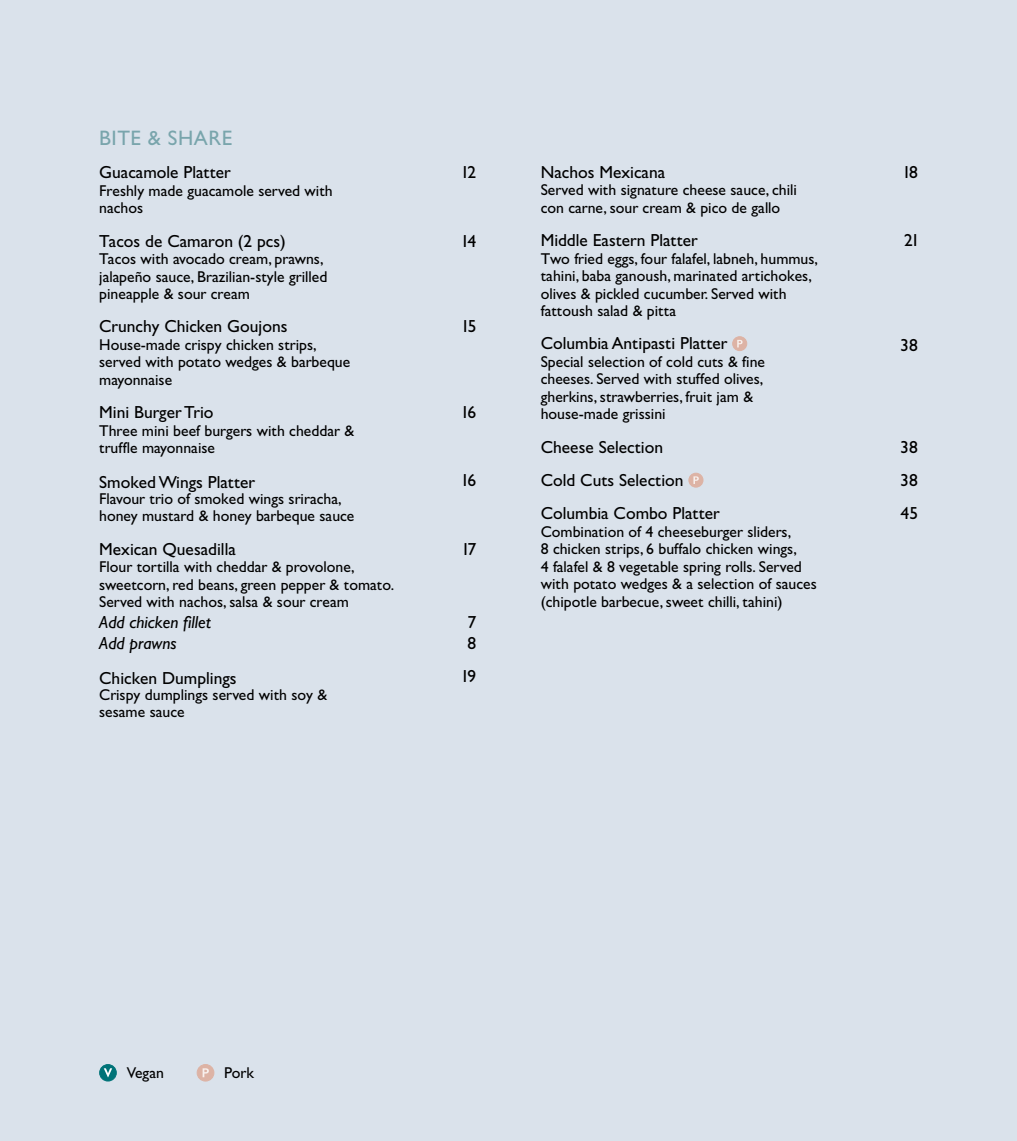
<style>
.page{position:relative;width:1017px;height:1141px;background:#dae2eb}
.page>*{position:absolute;margin:0;border:0;box-sizing:border-box;transform-origin:0 0}
.t1{font:21px "Gill Sans Hel";letter-spacing:.025em;color:#79a5ac}
.t2{font:17.5px "Gill Sans Hel";color:#000}
.t3{font:italic 17.5px "Gill Sans Hel";color:#000}
.t4{font:15.75px/17.5px "Gill Sans Hel";color:#000}
.s1{font-family:"Gill Sans MT Pro Cyr";font-weight:500}
</style>
<div class="page">
<div style="left:733px;top:337px;width:14px;height:14px;background:#ddb3a5;border-radius:50%"></div>
<div style="left:732px;top:336px;width:15px;height:15px;border:1px solid #ddb3a5;border-radius:50%"></div>
<svg style="left:737px;top:340px;width:6px;height:7px"></svg>
<div style="left:689px;top:473px;width:14px;height:14px;background:#ddb3a5;border-radius:50%"></div>
<div style="left:688px;top:473px;width:15px;height:15px;border:1px solid #ddb3a5;border-radius:50%"></div>
<svg style="left:693px;top:476px;width:6px;height:8px"></svg>
<div style="left:197px;top:1064px;width:17px;height:17px;background:#ddb3a5;border-radius:50%"></div>
<div style="left:197px;top:1064px;width:17px;height:17px;border:1px solid #ddb3a5;border-radius:50%"></div>
<svg style="left:203px;top:1068px;width:6px;height:9px"></svg>
<div style="left:100px;top:1065px;width:16px;height:16px;background:#007378;border-radius:50%"></div>
<div style="left:99px;top:1064px;width:18px;height:17px;border:1px solid #007378;border-radius:50%"></div>
<svg style="left:104px;top:1068px;width:8px;height:9px"></svg>
<h1 class="t1" style="left:99px;top:127px;width:134px">BITE &amp; SHARE</h1>
<p class="t2" style="left:99px;top:164px;width:133px">Guacamole Platter</p>
<p class="t2" style="left:462px;top:164px;width:15px">12</p>
<p class="t4" style="left:99px;top:182px;width:235px">Freshly made guacamole served with nachos</p>
<p class="t2" style="left:99px;top:232px;width:188px">Tacos de Camaron (2 pcs)</p>
<p class="t2" style="left:462px;top:232px;width:15px">14</p>
<p class="t4" style="left:99px;top:251px;width:230px">Tacos with avocado cream, prawns, jalape<span class="s1">ñ</span>o sauce, Brazilian-style grilled pineapple &amp; sour cream</p>
<p class="t2" style="left:99px;top:318px;width:190px">Crunchy Chicken Goujons</p>
<p class="t2" style="left:463px;top:318px;width:15px">15</p>
<p class="t4" style="left:99px;top:336px;width:253px">House-made crispy chicken strips, served with potato wedges &amp; barbeque mayonnaise</p>
<p class="t2" style="left:99px;top:403px;width:116px">Mini Burger Trio</p>
<p class="t2" style="left:462px;top:403px;width:15px">16</p>
<p class="t4" style="left:99px;top:422px;width:256px">Three mini beef burgers with cheddar &amp; truffle mayonnaise</p>
<p class="t2" style="left:99px;top:473px;width:157px">Smoked Wings Platter</p>
<p class="t2" style="left:462px;top:472px;width:15px">16</p>
<p class="t4" style="left:99px;top:490px;width:257px">Flavour trio of smoked wings sriracha, honey mustard &amp; honey barbeque sauce</p>
<p class="t2" style="left:99px;top:540px;width:138px">Mexican Quesadilla</p>
<p class="t2" style="left:463px;top:540px;width:15px">17</p>
<p class="t4" style="left:99px;top:559px;width:296px">Flour tortilla with cheddar &amp; provolone, sweetcorn, red beans, green pepper &amp; tomato.<br>Served with nachos, salsa &amp; sour cream</p>
<p class="t3" style="left:99px;top:613px;width:113px">Add chicken fillet</p>
<p class="t2" style="left:468px;top:613px;width:10px">7</p>
<p class="t3" style="left:99px;top:634px;width:79px">Add prawns</p>
<p class="t2" style="left:467px;top:634px;width:10px">8</p>
<p class="t2" style="left:99px;top:669px;width:139px">Chicken Dumplings</p>
<p class="t2" style="left:462px;top:668px;width:15px">19</p>
<p class="t4" style="left:99px;top:686px;width:230px">Crispy dumplings served with soy &amp; sesame sauce</p>
<p class="t2" style="left:541px;top:163px;width:126px">Nachos Mexicana</p>
<p class="t2" style="left:904px;top:163px;width:15px">18</p>
<p class="t4" style="left:541px;top:182px;width:258px">Served with signature cheese sauce, chili con carne, sour cream &amp; pico de gallo</p>
<p class="t2" style="left:541px;top:231px;width:158px">Middle Eastern Platter</p>
<p class="t2" style="left:904px;top:231px;width:15px">21</p>
<p class="t4" style="left:541px;top:250px;width:279px">Two fried eggs, four falafel, labneh, hummus, tahini, baba ganoush, marinated artichokes, olives &amp; pickled cucumber. Served with fattoush salad &amp; pitta</p>
<p class="t2" style="left:541px;top:334px;width:188px">Columbia Antipasti Platter</p>
<p class="t2" style="left:901px;top:336px;width:19px">38</p>
<p class="t4" style="left:541px;top:353px;width:226px">Special selection of cold cuts &amp; fine cheeses. Served with stuffed olives, gherkins, strawberries, fruit jam &amp; house-made grissini</p>
<p class="t2" style="left:541px;top:438px;width:124px">Cheese Selection</p>
<p class="t2" style="left:901px;top:438px;width:19px">38</p>
<p class="t2" style="left:541px;top:471px;width:144px">Cold Cuts Selection</p>
<p class="t2" style="left:901px;top:471px;width:19px">38</p>
<p class="t2" style="left:541px;top:504px;width:180px">Columbia Combo Platter</p>
<p class="t2" style="left:901px;top:504px;width:19px">45</p>
<p class="t4" style="left:541px;top:523px;width:278px">Combination of 4 cheeseburger sliders,<br>8 chicken strips, 6 buffalo chicken wings,<br>4 falafel &amp; 8 vegetable spring rolls. Served with potato wedges &amp; a selection of sauces (chipotle barbecue, sweet chilli, tahini)</p>
<p class="t4" style="left:127px;top:1064px;width:39px">Vegan</p>
<p class="t4" style="left:224px;top:1064px;width:31px">Pork</p>
</div>
